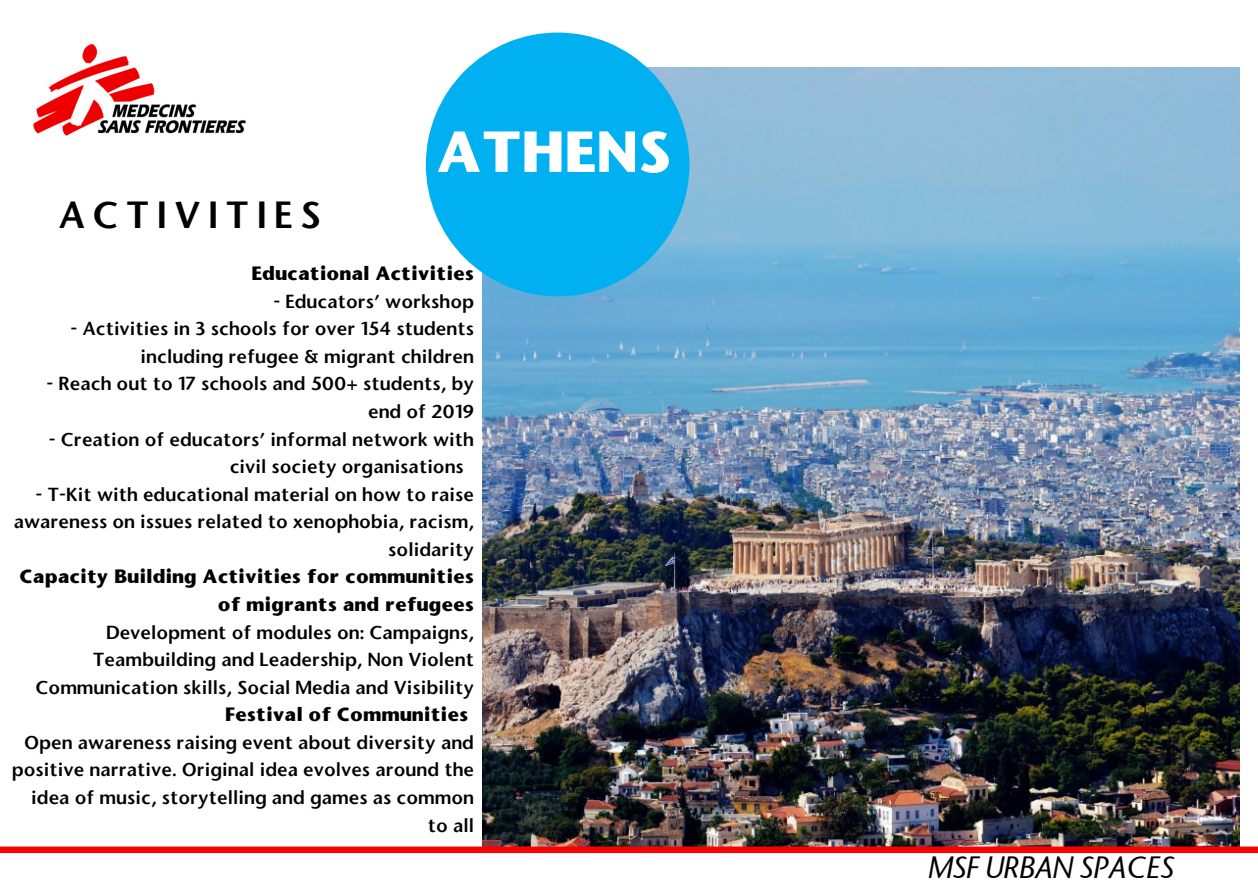
<style>
.page{position:relative;width:1258px;height:894px;background:#fff}
.page>*{position:absolute;margin:0;border:0;box-sizing:border-box;transform-origin:0 0}
.t1{font:700 54px "Stone Sans";color:#fff}
.t2{font:36px "Stone Sans Semi Boold";letter-spacing:.2em;color:#000}
.t3{font:italic 500 30px "Stone Sans";color:#000}
.t4{font:18px/27.6px "Stone Sans Semi Boold";color:#000;text-align:right}
.t5{font:700 18px/27.6px "Stone Sans";color:#000;text-align:right}
</style>
<div class="page">
<img style="left:483px;top:67px;width:756px;height:757px">
<svg style="left:426px;top:33px;width:263px;height:263px;background:#2bbaf0"></svg>
<img style="left:33px;top:43px;width:213px;height:93px">
<img style="left:0;top:824px;width:1258px;height:29px">
<h2 class="t2" style="left:59px;top:192px;width:264px">ACTIVITIES</h2>
<h1 class="t1" style="left:436px;top:115px;width:237px">ATHENS</h1>
<p class="t5" style="left:251px;top:259px;width:224px">Educational Activities</p>
<p class="t4" style="left:273px;top:287px;width:202px">- Educators’ workshop</p>
<p class="t4" style="left:71px;top:315px;width:405px">- Activities in 3 schools for over 154 students including refugee &amp; migrant children</p>
<p class="t4" style="left:47px;top:370px;width:429px">- Reach out to 17 schools and 500+ students, by end of 2019</p>
<p class="t4" style="left:230px;top:425px;width:246px;text-align:left;text-indent:-181px">- Creation of educators’ informal network with civil society organisations</p>
<p class="t4" style="left:14px;top:480px;width:462px">- T-Kit with educational material on how to raise awareness on issues related to xenophobia, racism, solidarity</p>
<p class="t5" style="left:20px;top:562px;width:456px">Capacity Building Activities for communities of migrants and refugees</p>
<p class="t4" style="left:36px;top:618px;width:440px">Development of modules on: Campaigns,<br>Teambuilding and Leadership, Non Violent<br>Communication skills, Social Media and Visibility</p>
<p class="t5" style="left:225px;top:700px;width:245px">Festival of Communities</p>
<p class="t4" style="left:12px;top:728px;width:464px">Open awareness raising event about diversity and positive narrative. Original idea evolves around the idea of music, storytelling and games as common to all</p>
<h3 class="t3" style="left:928px;top:848px;width:247px">MSF URBAN SPACES</h3>
</div>
